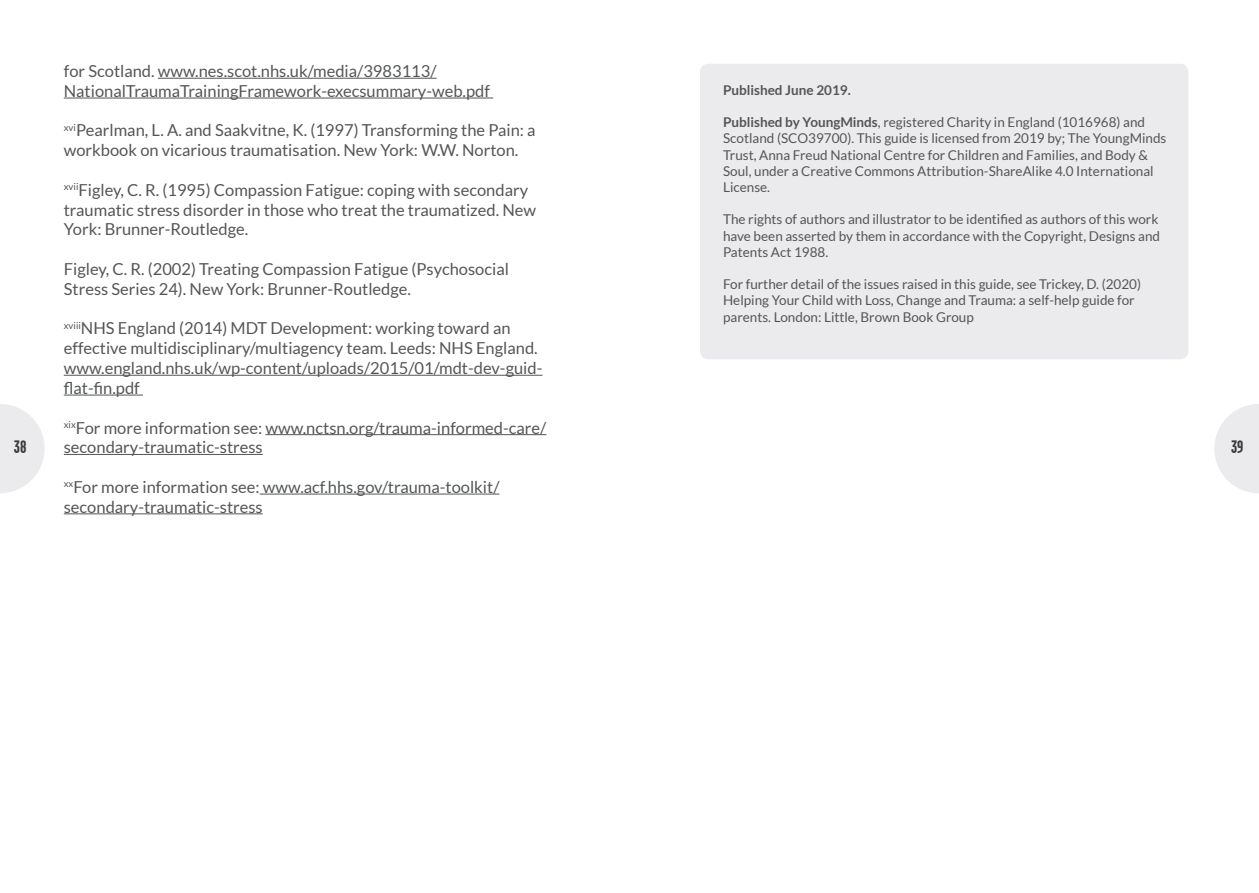
<style>
.page{position:relative;width:1259px;height:893px;background:#fff}
.page>*{position:absolute;margin:0;border:0;box-sizing:border-box;transform-origin:0 0}
.t1{font:700 18px "Garage Gothic";color:#3c3c3d}
.t2{font:16.5px/19.8px "Lato";color:#545557}
.t3{font:13.5px/16.2px "Lato";color:#545557}
.t4{font:700 13.5px "Lato";color:#545557}
.s1{font-weight:700}
</style>
<div class="page">
<svg style="left:0;top:404px;width:45px;height:89px"></svg>
<svg style="left:1214px;top:404px;width:45px;height:89px"></svg>
<div style="left:700px;top:64px;width:488px;height:295px;background:#ebebed;border-radius:9px"></div>
<hr style="left:158px;top:78px;width:278px;height:1px;background:#545557">
<hr style="left:64px;top:98px;width:429px;height:1px;background:#545557">
<hr style="left:64px;top:375px;width:478px;height:1px;background:#545557">
<hr style="left:64px;top:395px;width:79px;height:1px;background:#545557">
<hr style="left:265px;top:434px;width:281px;height:1px;background:#545557">
<hr style="left:64px;top:454px;width:199px;height:1px;background:#545557">
<hr style="left:260px;top:494px;width:239px;height:1px;background:#545557">
<hr style="left:64px;top:513px;width:199px;height:1px;background:#545557">
<p class="t2" style="left:64px;top:61px;width:428px">for Scotland. www.nes.scot.nhs.uk/media/3983113/<br>NationalTraumaTrainingFramework-execsummary-web.pdf</p>
<p class="t2" style="left:64px;top:120px;width:473px"><sup>xvi</sup>Pearlman, L. A. and Saakvitne, K. (1997) Transforming the Pain: a workbook on vicarious traumatisation. New York: W.W. Norton.</p>
<p class="t2" style="left:64px;top:180px;width:474px"><sup>xvii</sup>Figley, C. R. (1995) Compassion Fatigue: coping with secondary traumatic stress disorder in those who treat the traumatized. New<br>York: Brunner-Routledge.</p>
<p class="t2" style="left:64px;top:259px;width:447px">Figley, C. R. (2002) Treating Compassion Fatigue (Psychosocial<br>Stress Series 24). New York: Brunner-Routledge.</p>
<p class="t2" style="left:64px;top:318px;width:480px"><sup>xviii</sup>NHS England (2014) MDT Development: working toward an effective multidisciplinary/multiagency team. Leeds: NHS England. www.england.nhs.uk/wp-content/uploads/2015/01/mdt-dev-guid&shy;flat-fin.pdf</p>
<p class="t2" style="left:64px;top:417px;width:484px"><sup>xix</sup>For more information see: www.nctsn.org/trauma-informed-care/ secondary-traumatic-stress</p>
<p class="t2" style="left:64px;top:477px;width:437px"><sup>xx</sup>For more information see: www.acf.hhs.gov/trauma-toolkit/ secondary-traumatic-stress</p>
<p class="t4" style="left:723px;top:82px;width:129px">Published June 2019.</p>
<p class="t3" style="left:723px;top:114px;width:445px"><span class="s1">Published by YoungMinds</span>, registered Charity in England (1016968) and Scotland (SCO39700). This guide is licensed from 2019 by; The YoungMinds Trust, Anna Freud National Centre for Children and Families, and Body &amp; Soul, under a Creative Commons Attribution-ShareAlike 4.0 International License.</p>
<p class="t3" style="left:723px;top:211px;width:438px">The rights of authors and illustrator to be identified as authors of this work have been asserted by them in accordance with the Copyright, Designs and<br>Patents Act 1988.</p>
<p class="t3" style="left:723px;top:276px;width:419px">For further detail of the issues raised in this guide, see Trickey, D. (2020)<br>Helping Your Child with Loss, Change and Trauma: a self-help guide for parents. London: Little, Brown Book Group</p>
<p class="t1" style="left:14px;top:437px;width:14px">38</p>
<p class="t1" style="left:1231px;top:437px;width:14px">39</p>
</div>
